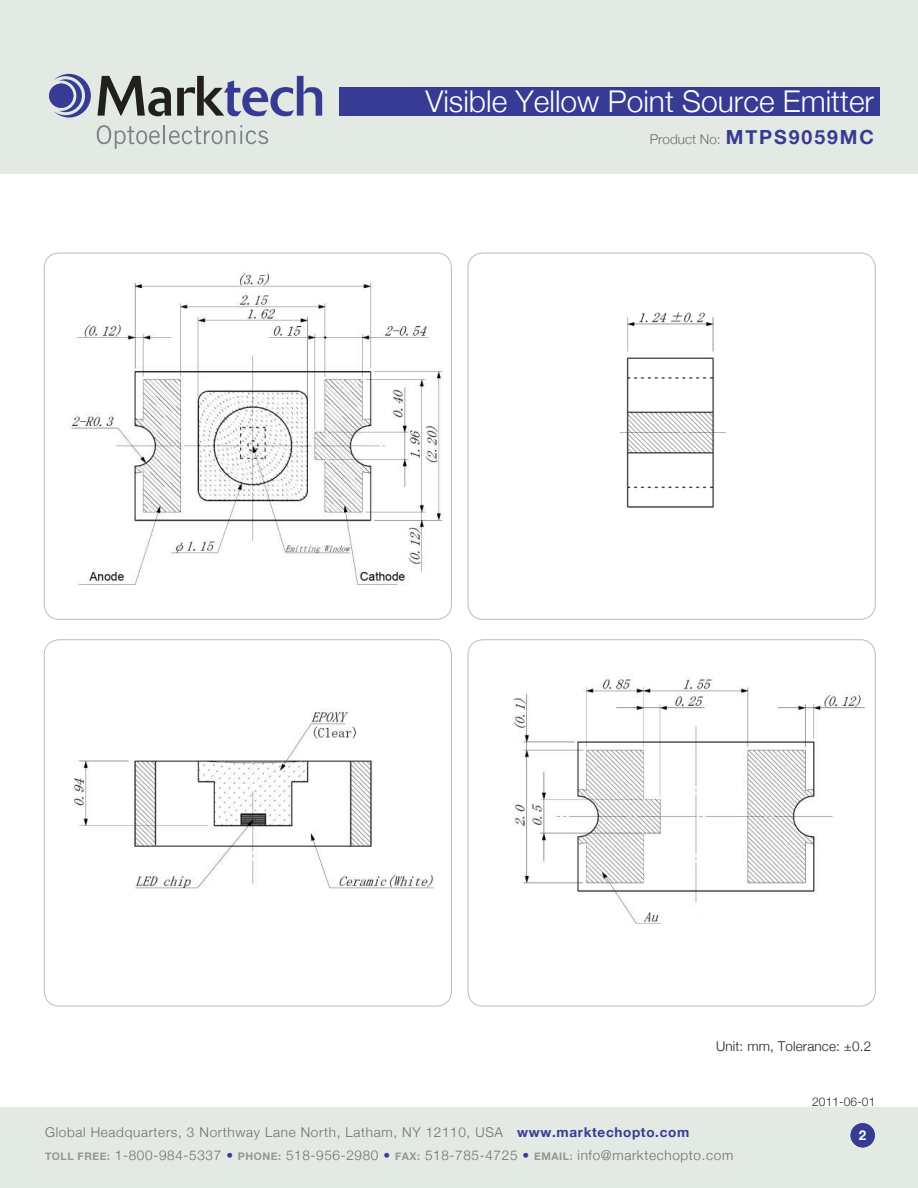
<style>
.page{position:relative;width:918px;height:1188px;background:#fff}
.page>*{position:absolute;margin:0;border:0;box-sizing:border-box;transform-origin:0 0}
.t1{font:300 30px "Helvetica Neue";color:#fff}
.t2{font:300 13.5px/22.5px "Helvetica Neue";letter-spacing:.05em;color:#6c6e70}
.t3{font:300 13.5px "Helvetica Neue";letter-spacing:.01em;color:#221f1f}
.t4{font:300 13.5px "Helvetica Neue";color:#6c6e70}
.t5{font:700 13.5px "Helvetica Neue";color:#fff}
.t6{font:300 12px "Helvetica Neue";letter-spacing:.01em;color:#221f1f}
.s1{font-weight:700;font-size:19.5px;color:#383b94}
.s2{font-weight:700;color:#383b94}
.s3{font-weight:700;font-size:10.5px;color:#939597}
.s4{color:#383b94}
</style>
<div class="page">
<div style="left:0;top:1107px;width:918px;height:81px;background:#e3eae4"></div>
<div style="left:0;top:0;width:918px;height:173px;background:#e3eae4"></div>
<div style="left:340px;top:87px;width:540px;height:28px;background:#383b94"></div>
<svg style="left:97px;top:125px;width:171px;height:24px"></svg>
<svg style="left:54px;top:74px;width:37px;height:44px"></svg>
<div style="left:49px;top:84px;width:24px;height:24px;background:#383b94;border-radius:50%"></div>
<svg style="left:97px;top:76px;width:74px;height:40px"></svg>
<svg style="left:177px;top:76px;width:145px;height:40px"></svg>
<div style="left:851px;top:1123px;width:24px;height:24px;background:#383b94;border-radius:50%"></div>
<img style="left:74px;top:708px;width:360px;height:181px">
<img style="left:619px;top:312px;width:108px;height:196px">
<img style="left:513px;top:676px;width:352px;height:248px">
<img style="left:71px;top:273px;width:372px;height:313px">
<h1 class="t1" style="left:426px;top:90px;width:450px">Visible Yellow Point Source Emitter</h1>
<p class="t4" style="left:650px;top:134px;width:226px">Product No: <span class="s1">MTPS9059MC</span></p>
<p class="t3" style="left:716px;top:1038px;width:157px">Unit: mm, Tolerance: ±0.2</p>
<p class="t2" style="left:45px;top:1122px;width:690px">Global Headquarters, 3 Northway Lane North, Latham, NY 12110, USA <span class="s2">www.marktechopto.com<br></span><span class="s3">TOLL FREE:</span> 1-800-984-5337 <span class="s4">•</span> <span class="s3">PHONE:</span> 518-956-2980 <span class="s4">•</span> <span class="s3">FAX:</span> 518-785-4725 <span class="s4">•</span> <span class="s3">EMAIL:</span> info@marktechopto.com</p>
<p class="t6" style="left:812px;top:1097px;width:65px">2011-06-01</p>
<p class="t5" style="left:859px;top:1130px;width:9px">2</p>
</div>
